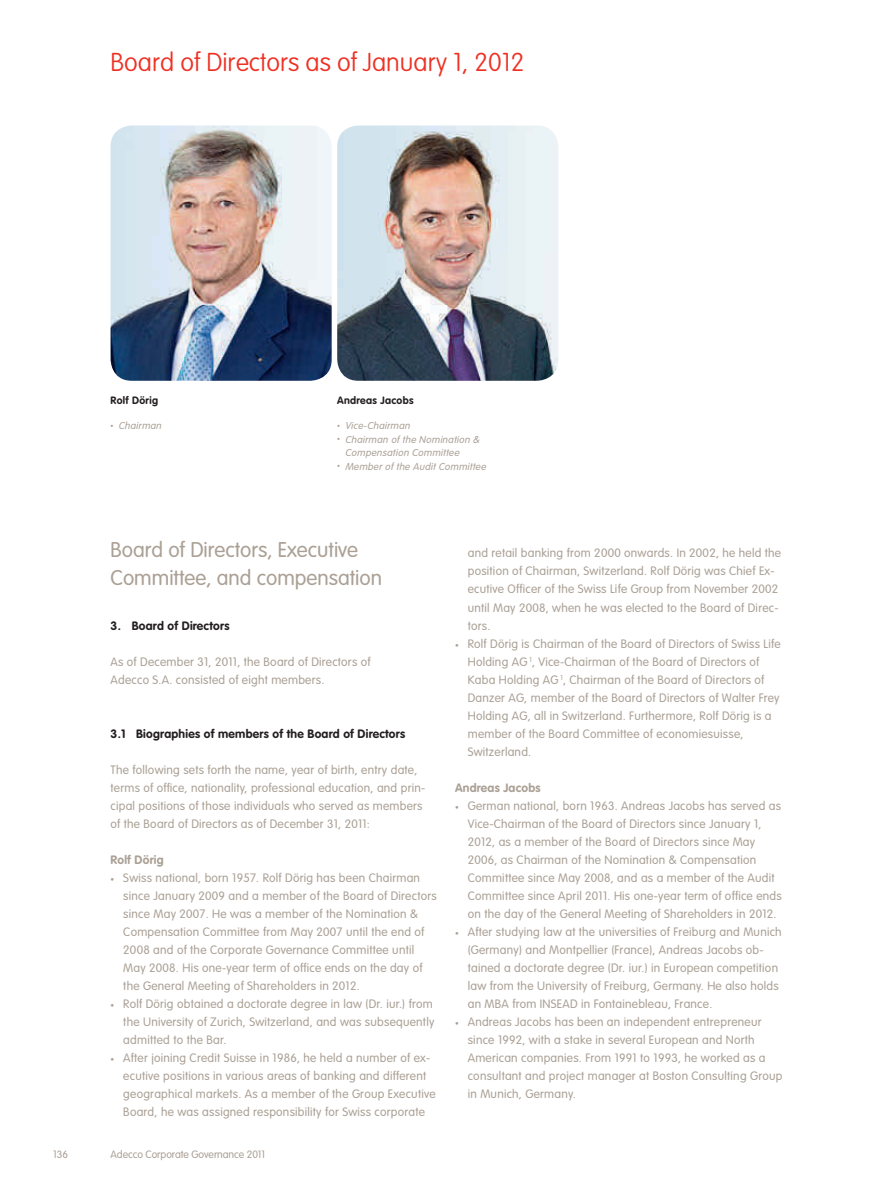
<style>
.page{position:relative;width:893px;height:1187px;background:#fff}
.page>*{position:absolute;margin:0;border:0;box-sizing:border-box;transform-origin:0 0}
.t1{font:100 25.5px "VAG Rounded Std";color:#ee3124}
.t2{font:300 21px/27px "VAG Rounded Std";color:#aaa095}
.t3{font:300 12px/18px "VAG Rounded Std";letter-spacing:.02em;color:#aaa095}
.t4{font:700 12px "VAG Rounded Std";letter-spacing:.02em;color:#231f20}
.t5{font:700 12px "VAG Rounded Std";letter-spacing:.02em;color:#aaa095}
.t6{font:italic 300 10.5px/13.5px "VAG Rundschrift D";letter-spacing:.03em;color:#aaa095}
.t7{font:300 10.5px "VAG Rounded Std";letter-spacing:-.005em;color:#aaa095}
.t8{font:700 10.5px "VAG Rounded Std";letter-spacing:.03em;color:#231f20}
.s1{font-family:"VAG Rounded Std";font-style:normal;font-size:6px}
.s2{font-size:7.5px}
</style>
<div class="page">
<img style="left:337px;top:125px;width:221px;height:256px">
<img style="left:111px;top:125px;width:221px;height:256px">
<h1 class="t1" style="left:111px;top:47px;width:415px">Board of Directors as of January 1, 2012</h1>
<p class="t8" style="left:111px;top:394px;width:49px">Rolf Dörig</p>
<p class="t6" style="left:111px;top:419px;width:53px"><span class="s1">•</span> Chairman</p>
<p class="t8" style="left:337px;top:394px;width:78px">Andreas Jacobs</p>
<p class="t6" style="left:337px;top:419px;width:75px"><span class="s1">•</span> Vice-Chairman</p>
<p class="t6" style="left:346px;top:432px;width:136px;text-indent:-9px"><span class="s1">•</span> Chairman of the Nomination &amp;<br>Compensation Committee</p>
<p class="t6" style="left:337px;top:459px;width:151px"><span class="s1">•</span> Member of the Audit Committee</p>
<h2 class="t2" style="left:111px;top:536px;width:273px">Board of Directors, Executive<br>Committee, and compensation</h2>
<p class="t4" style="left:111px;top:618px;width:120px">3. Board of Directors</p>
<p class="t3" style="left:111px;top:652px;width:262px">As of December 31, 2011, the Board of Directors of<br>Adecco S.A. consisted of eight members.</p>
<p class="t4" style="left:111px;top:726px;width:296px">3.1 Biographies of members of the Board of Directors</p>
<p class="t3" style="left:111px;top:760px;width:316px">The following sets forth the name, year of birth, entry date, terms of office, nationality, professional education, and prin&shy;cipal positions of those individuals who served as members of the Board of Directors as of December 31, 2011:</p>
<p class="t5" style="left:111px;top:852px;width:55px">Rolf Dörig</p>
<p class="t3" style="left:123px;top:868px;width:315px;text-indent:-13px"><span class="s2">•</span> Swiss national, born 1957. Rolf Dörig has been Chairman since January 2009 and a member of the Board of Directors since May 2007. He was a member of the Nomination &amp; Compensation Committee from May 2007 until the end of 2008 and of the Corporate Governance Committee until May 2008. His one-year term of office ends on the day of the General Meeting of Shareholders in 2012.</p>
<p class="t3" style="left:123px;top:994px;width:313px;text-indent:-13px"><span class="s2">•</span> Rolf Dörig obtained a doctorate degree in law (Dr. iur.) from the University of Zurich, Switzerland, and was subsequently admitted to the Bar.</p>
<p class="t3" style="left:123px;top:1048px;width:314px;text-indent:-13px"><span class="s2">•</span> After joining Credit Suisse in 1986, he held a number of ex&shy;ecutive positions in various areas of banking and different geographical markets. As a member of the Group Executive Board, he was assigned responsibility for Swiss corporate</p>
<p class="t7" style="left:53px;top:1147px;width:16px">136</p>
<p class="t7" style="left:111px;top:1147px;width:156px">Adecco Corporate Governance 2011</p>
<p class="t3" style="left:468px;top:544px;width:315px">and retail banking from 2000 onwards. In 2002, he held the position of Chairman, Switzerland. Rolf Dörig was Chief Ex&shy;ecutive Officer of the Swiss Life Group from November 2002 until May 2008, when he was elected to the Board of Direc&shy;tors.</p>
<p class="t3" style="left:468px;top:634px;width:314px;text-indent:-13px"><span class="s2">•</span> Rolf Dörig is Chairman of the Board of Directors of Swiss Life Holding AG <sup>1</sup>, Vice-Chairman of the Board of Directors of Kaba Holding AG <sup>1</sup>, Chairman of the Board of Directors of Danzer AG, member of the Board of Directors of Walter Frey Holding AG, all in Switzerland. Furthermore, Rolf Dörig is a member of the Board Committee of economiesuisse, Switzerland.</p>
<p class="t5" style="left:455px;top:780px;width:87px">Andreas Jacobs</p>
<p class="t3" style="left:468px;top:796px;width:315px;text-indent:-13px"><span class="s2">•</span> German national, born 1963. Andreas Jacobs has served as Vice-Chairman of the Board of Directors since January 1, 2012, as a member of the Board of Directors since May 2006, as Chairman of the Nomination &amp; Compensation Committee since May 2008, and as a member of the Audit Committee since April 2011. His one-year term of office ends on the day of the General Meeting of Shareholders in 2012.</p>
<p class="t3" style="left:468px;top:922px;width:315px;text-indent:-13px"><span class="s2">•</span> After studying law at the universities of Freiburg and Munich (Germany) and Montpellier (France), Andreas Jacobs ob&shy;tained a doctorate degree (Dr. iur.) in European competition law from the University of Freiburg, Germany. He also holds an MBA from INSEAD in Fontainebleau, France.</p>
<p class="t3" style="left:468px;top:1012px;width:316px;text-indent:-13px"><span class="s2">•</span> Andreas Jacobs has been an independent entrepreneur since 1992, with a stake in several European and North American companies. From 1991 to 1993, he worked as a consultant and project manager at Boston Consulting Group in Munich, Germany.</p>
</div>
